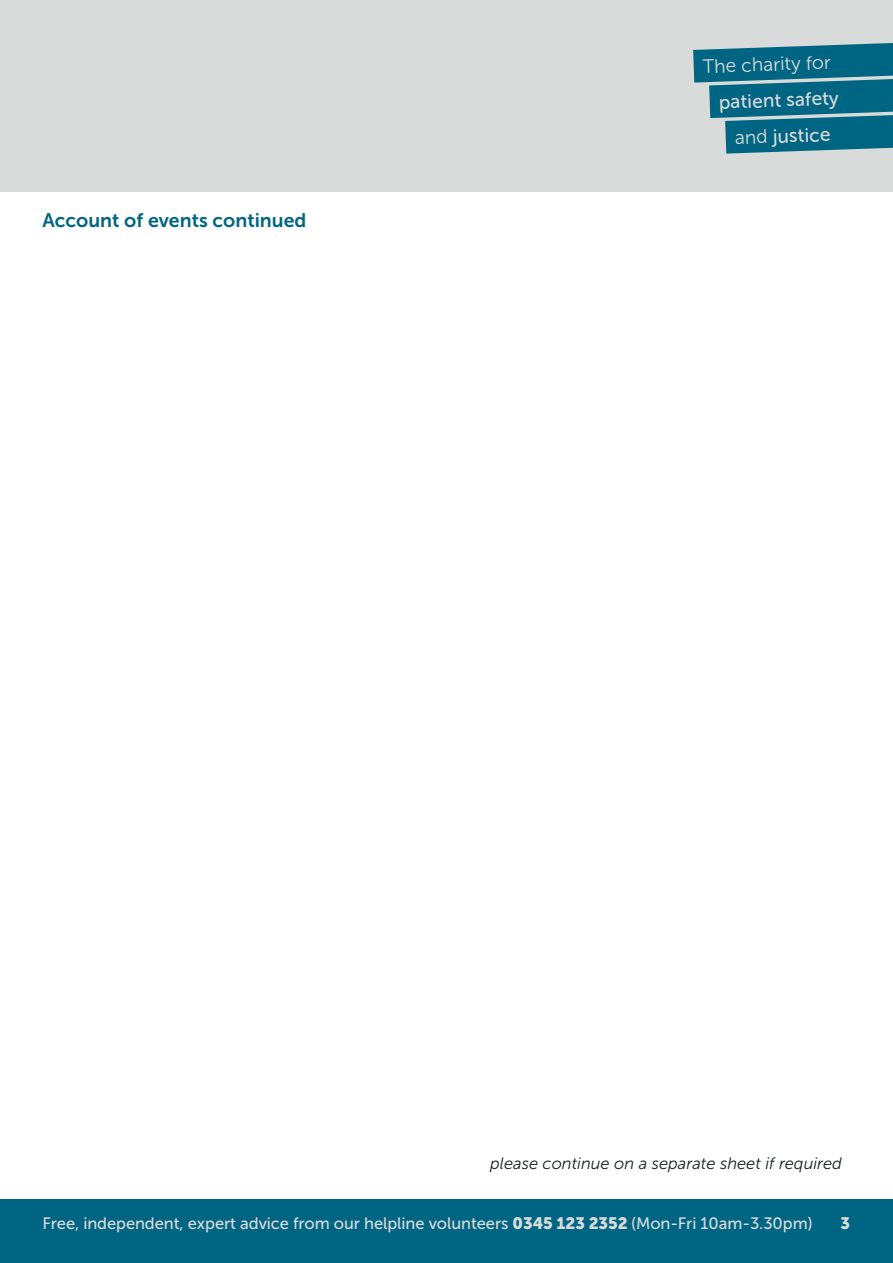
<style>
.page{position:relative;width:893px;height:1263px;background:#fff}
.page>*{position:absolute;margin:0;border:0;box-sizing:border-box;transform-origin:0 0}
.t1{font:19.5px "Museo Sans 700";color:#006583}
.t2{font:19.2px/36px "Museo Sans 500";color:#d9dbda;text-align:center}
.t3{font:19.2px "Museo Sans 300";color:#d9dbda}
.t4{font:16.5px "Museo Sans 500";letter-spacing:-.005em;color:#d9dbda}
.t5{font:italic 16.5px "Museo Sans 300";color:#192226}
.t6{font:16.5px "Museo Sans 900";color:#d9dbda}
.s1{font-family:"Museo Sans 300"}
.s2{font-family:"Museo Sans 900"}
</style>
<div class="page">
<div style="left:0;top:0;width:893px;height:191px;background:#d9dbda"></div>
<svg style="left:693px;top:43px;width:200px;height:111px"></svg>
<div style="left:0;top:1199px;width:893px;height:64px;background:#006583"></div>
<p class="t1" style="left:43px;top:210px;width:265px">Account of events continued</p>
<p class="t3" style="left:702px;top:56px;width:130px;rotate:-2deg">The charity for</p>
<p class="t2" style="left:718px;top:84px;width:122px;rotate:-2deg">patient safety <span class="s1">and</span> justice</p>
<p class="t5" style="left:490px;top:1155px;width:353px">please continue on a separate sheet if required</p>
<p class="t4" style="left:43px;top:1214px;width:772px">Free, independent, expert advice from our helpline volunteers <span class="s2">0345 123 2352</span> (Mon-Fri 10am-3.30pm)</p>
<p class="t6" style="left:840px;top:1213px;width:11px">3</p>
<p class="t6" style="left:523px;top:1213px;width:12px">8</p>
</div>
